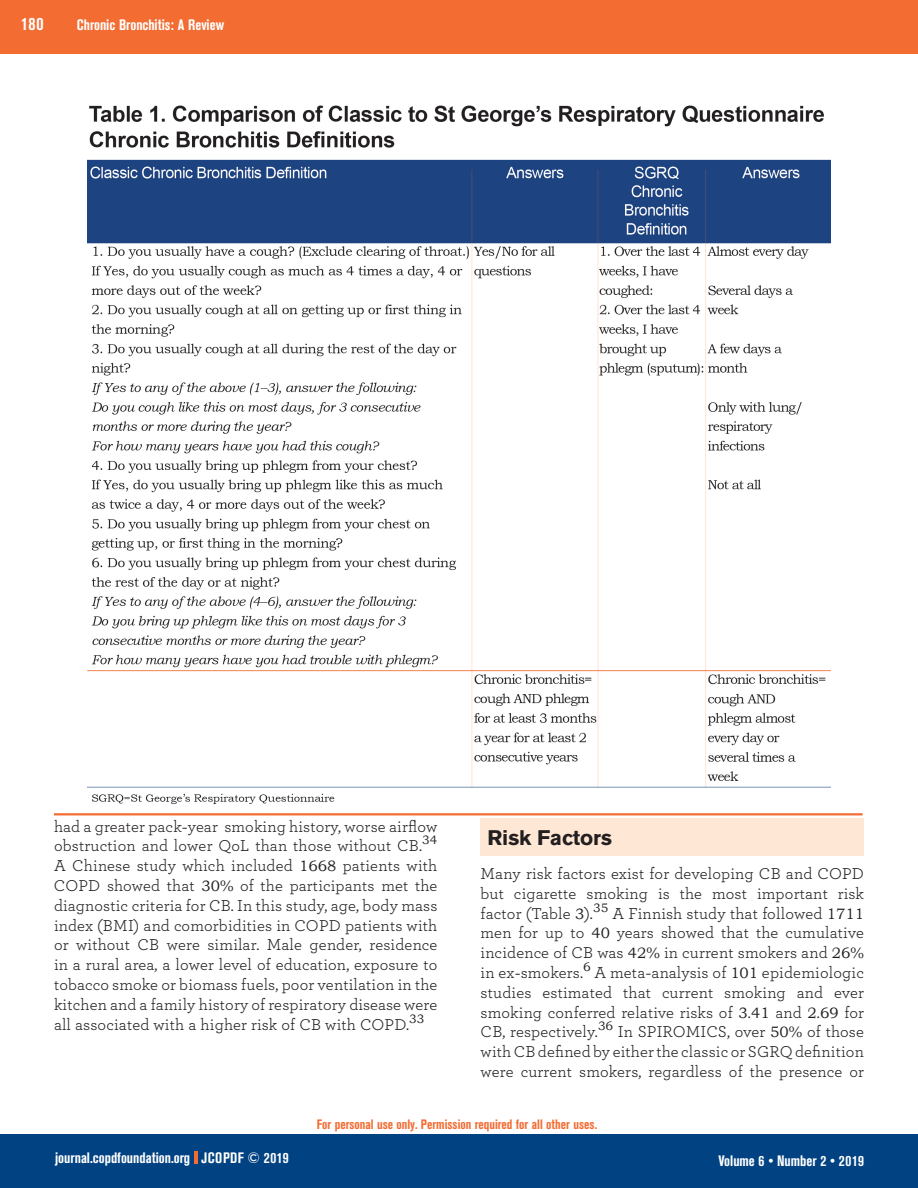
<style>
.page{position:relative;width:918px;height:1188px;background:#fff}
.page>*{position:absolute;margin:0;border:0;box-sizing:border-box;transform-origin:0 0}
.t1{font:700 21px "Akzidenz Grotesk BE";color:#231f20}
.t2{font:700 condensed 18px "Akzidenz Grotesk BE";color:#fff}
.t3{font:16.5px/19.8px "Breathe";letter-spacing:.01em;color:#231f20;text-align:justify}
.t4{font:700 condensed 15px "Akzidenz Grotesk BE";color:#fff}
.t5{font:700 condensed 13.5px "Akzidenz Grotesk BE";color:#f36c32}
.s1{font-family:"Bookman Old Style";font-size:15px}
</style>
<div class="page">
<div style="left:0;top:1134px;width:918px;height:54px;background:#004282"></div>
<div style="left:0;top:0;width:918px;height:54px;background:#f36c32"></div>
<svg style="left:194px;top:1152px;width:3px;height:12px"></svg>
<img style="left:87px;top:105px;width:744px;height:699px">
<hr style="left:54px;top:813px;width:809px;height:2px;background:#f36c32">
<div style="left:481px;top:818px;width:383px;height:38px;background:#fee7d4"></div>
<p class="t2" style="left:21px;top:13px;width:24px">180</p>
<p class="t4" style="left:77px;top:16px;width:149px">Chronic Bronchitis: A Review</p>
<p class="t3" style="left:54px;top:815px;width:385px">had a greater pack<span class="s1">-</span>year smoking history, worse airflow obstruction and lower QoL than those without CB.<sup>34<br></sup>A Chinese study which included <span class="s1">1668</span> patients with COPD showed that <span class="s1">30%</span> of the participants met the diagnostic criteria for CB. In this study, age, body mass index (BMI) and comorbidities in COPD patients with or without CB were similar. Male gender, residence in a rural area, a lower level of education, exposure to tobacco smoke or biomass fuels, poor ventilation in the kitchen and a family history of respiratory disease were all associated with a higher risk of CB with COPD.<sup>33</sup></p>
<p class="t1" style="left:487px;top:826px;width:126px">Risk Factors</p>
<p class="t3" style="left:481px;top:863px;width:385px">Many risk factors exist for developing CB and COPD but cigarette smoking is the most important risk factor (Table <span class="s1">3</span>).<sup>35</sup> A Finnish study that followed <span class="s1">1711 </span>men for up to <span class="s1">40</span> years showed that the cumulative incidence of CB was <span class="s1">42%</span> in current smokers and <span class="s1">26% </span>in ex<span class="s1">-</span>smokers.<sup>6</sup> A meta<span class="s1">-</span>analysis of <span class="s1">101</span> epidemiologic studies estimated that current smoking and ever smoking conferred relative risks of <span class="s1">3</span>.<span class="s1">41</span> and <span class="s1">2</span>.<span class="s1">69</span> for CB, respectively.<sup>36</sup> In SPIROMICS, over <span class="s1">50%</span> of those with CB defined by either the classic or SGRQ definition were current smokers, regardless of the presence or</p>
<p class="t5" style="left:317px;top:1117px;width:282px">For personal use only. Permission required for all other uses.</p>
<p class="t4" style="left:55px;top:1149px;width:235px">journal.copdfoundation.org JCOPDF © 2019</p>
<p class="t4" style="left:719px;top:1152px;width:147px">Volume 6 • Number 2 • 2019</p>
</div>
